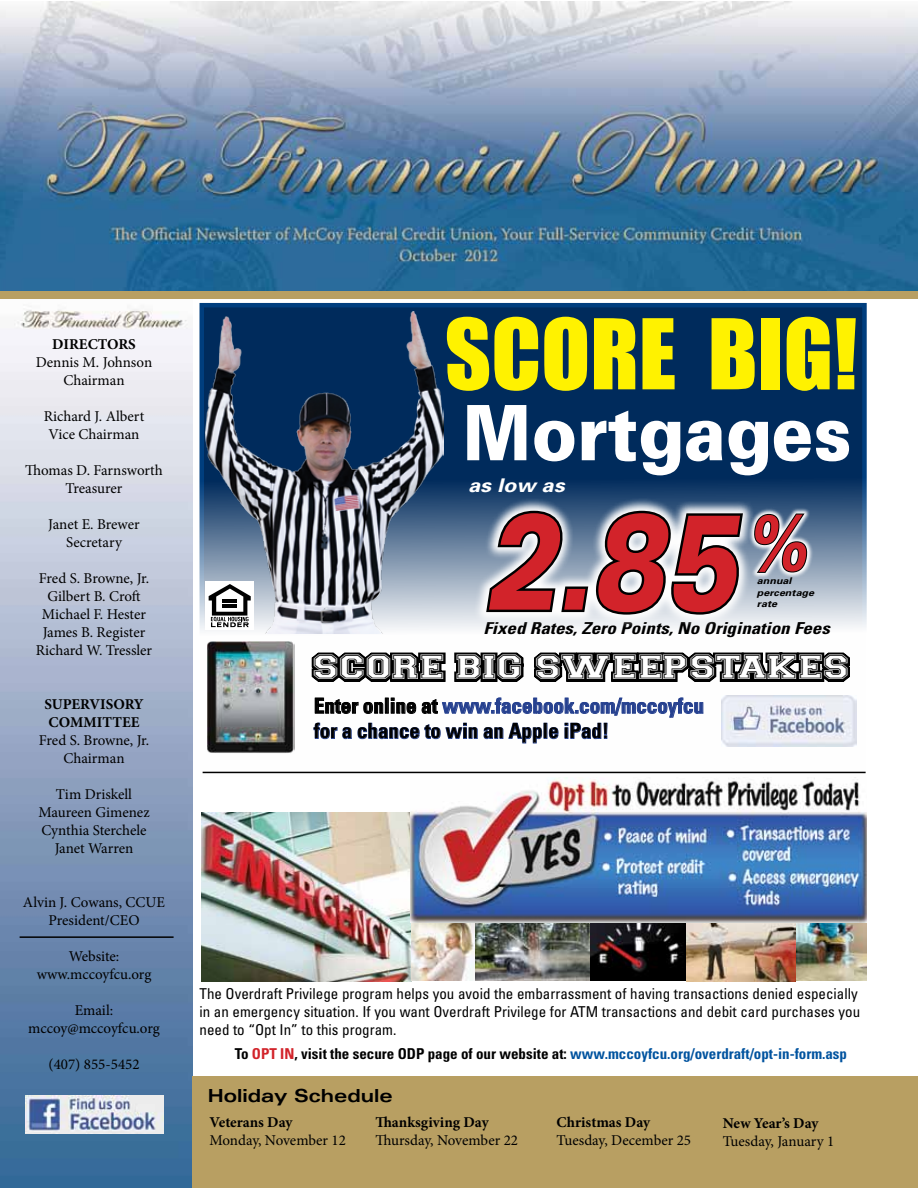
<style>
.page{position:relative;width:918px;height:1188px;background:#fff}
.page>*{position:absolute;margin:0;border:0;box-sizing:border-box;transform-origin:0 0}
.t1{font:italic 900 expanded 134.55px "Univers";color:#d2232a;scale:.72 1}
.t2{font:90px "Impact";color:#fff200}
.t3{font:900 76.5px "Univers";color:#fff;scale:.9 1}
.t4{font:34.95px "Varsity";color:#fff;scale:1.25 1}
.t5{font:700 condensed 21px/25.2px "Univers";color:#000}
.t6{font:italic 700 18.9px "Univers";color:#fff;scale:1.15 1}
.t7{font:700 expanded 18px "Univers";color:#000}
.t8{font:italic 700 condensed 16.5px "Univers";color:#000;scale:1.15 1}
.t9{font:15px/18px "Minion Pro";letter-spacing:-.005em;color:#000;text-align:center}
.t10{font:condensed 15px/18px "Univers";color:#000}
.t11{font:700 condensed 15px "Univers";color:#00539f}
.t12{font:700 15px/18px "Minion Pro";color:#000}
.t13{font:italic 700 9.3px/11.2px "Univers";color:#000;scale:1.15 1}
.s1{color:#25408f}
.s2{color:#000}
.s3{color:#d2232a}
</style>
<div class="page">
<img style="left:0;top:298px;width:192px;height:890px">
<img style="left:0;top:2px;width:918px;height:290px">
<div style="left:0;top:292px;width:918px;height:6px;background:#b89f62"></div>
<hr style="left:20px;top:936px;width:154px;height:2px;background:#000">
<svg style="left:200px;top:303px;width:667px;height:475px;fill:#002b5c"></svg>
<img style="left:205px;top:311px;width:238px;height:322px">
<svg style="left:755px;top:507px;width:59px;height:72px"></svg>
<svg style="left:755px;top:513px;width:55px;height:62px"></svg>
<svg style="left:474px;top:498px;width:281px;height:129px"></svg>
<svg style="left:483px;top:508px;width:263px;height:109px"></svg>
<div style="left:205px;top:581px;width:49px;height:49px;background:#fff"></div>
<svg style="left:209px;top:584px;width:42px;height:43px"></svg>
<div style="left:192px;top:1077px;width:726px;height:111px;background:#b89f62"></div>
<img style="left:26px;top:1095px;width:137px;height:38px">
<svg style="left:308px;top:649px;width:544px;height:37px"></svg>
<svg style="left:313px;top:697px;width:391px;height:47px"></svg>
<img style="left:208px;top:641px;width:87px;height:113px">
<img style="left:721px;top:695px;width:135px;height:51px">
<hr style="left:203px;top:772px;width:663px;height:1px;background:#000">
<img style="left:201px;top:813px;width:211px;height:168px">
<img style="left:412px;top:922px;width:454px;height:59px">
<img style="left:410px;top:778px;width:457px;height:144px">
<p class="t12" style="left:52px;top:335px;width:85px">DIRECTORS</p>
<p class="t9" style="left:36px;top:353px;width:118px">Dennis M. Johnson<br>Chairman</p>
<p class="t9" style="left:44px;top:407px;width:102px">Richard J. Albert<br>Vice Chairman</p>
<p class="t9" style="left:25px;top:461px;width:139px">Thomas D. Farnsworth<br>Treasurer</p>
<p class="t9" style="left:48px;top:515px;width:93px">Janet E. Brewer<br>Secretary</p>
<p class="t9" style="left:36px;top:569px;width:118px">Fred S. Browne, Jr.<br>Gilbert B. Croft<br>Michael F. Hester<br>James B. Register<br>Richard W. Tressler</p>
<p class="t12" style="left:44px;top:695px;width:101px">SUPERVISORY<br>COMMITTEE</p>
<p class="t9" style="left:39px;top:731px;width:112px">Fred S. Browne, Jr.<br>Chairman</p>
<p class="t9" style="left:38px;top:785px;width:113px">Tim Driskell<br>Maureen Gimenez<br>Cynthia Sterchele<br>Janet Warren</p>
<p class="t9" style="left:23px;top:893px;width:144px">Alvin J. Cowans, CCUE<br>President/CEO</p>
<p class="t9" style="left:37px;top:947px;width:116px">Website: www.mccoyfcu.org</p>
<p class="t9" style="left:28px;top:1001px;width:133px">Email: mccoy@mccoyfcu.org</p>
<p class="t9" style="left:48px;top:1055px;width:93px">(407) 855-5452</p>
<h2 class="t2" style="left:445px;top:284px;width:414px">SCORE BIG!</h2>
<h3 class="t3" style="left:463px;top:386px;width:433px">Mortgages</h3>
<p class="t6" style="left:468px;top:473px;width:85px">as low as</p>
<h1 class="t1" style="left:483px;top:483px;width:453px">2.85<sup>%</sup></h1>
<p class="t13" style="left:757px;top:575px;width:51px">annual percentage</p>
<p class="t13" style="left:757px;top:598px;width:19px">rate</p>
<p class="t8" style="left:483px;top:618px;width:303px">Fixed Rates, Zero Points, No Origination Fees</p>
<h3 class="t4" style="left:313px;top:646px;width:431px">SCORE BIG SWEEPSTAKES</h3>
<h3 class="t5" style="left:314px;top:693px;width:392px">Enter online at <span class="s1">www.facebook.com/mccoyfcu </span>for a chance to win an Apple iPad!</h3>
<p class="t10" style="left:200px;top:984px;width:662px">The Overdraft Privilege program helps you avoid the embarrassment of having transactions denied especially in an emergency situation. If you want Overdraft Privilege for ATM transactions and debit card purchases you need to “Opt In” to this program.</p>
<p class="t11" style="left:235px;top:1045px;width:614px"><span class="s2">To</span> <span class="s3">OPT IN</span><span class="s2">, visit the secure ODP page of our website at:</span> www.mccoyfcu.org/overdraft/opt-in-form.asp</p>
<p class="t7" style="left:208px;top:1085px;width:186px">Holiday Schedule</p>
<p class="t12" style="left:209px;top:1113px;width:85px">Veterans Day</p>
<p class="t9" style="left:209px;top:1132px;width:138px">Monday, November 12</p>
<p class="t12" style="left:375px;top:1113px;width:115px">Thanksgiving Day</p>
<p class="t9" style="left:375px;top:1132px;width:144px">Thursday, November 22</p>
<p class="t12" style="left:557px;top:1113px;width:95px">Christmas Day</p>
<p class="t9" style="left:557px;top:1132px;width:136px">Tuesday, December 25</p>
<p class="t12" style="left:723px;top:1114px;width:97px">New Year’s Day</p>
<p class="t9" style="left:723px;top:1132px;width:113px">Tuesday, January 1</p>
</div>
